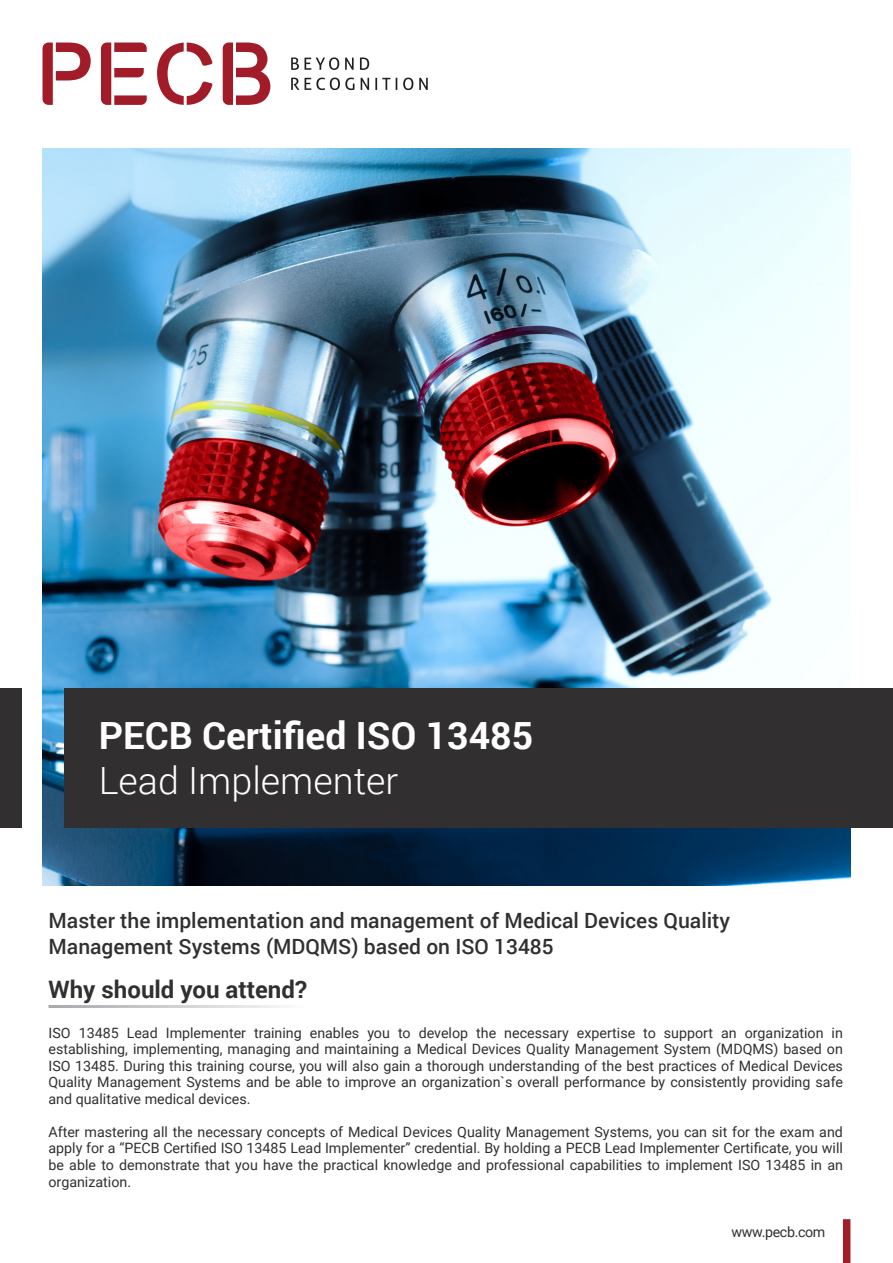
<style>
.page{position:relative;width:893px;height:1263px;background:#fff}
.page>*{position:absolute;margin:0;border:0;box-sizing:border-box;transform-origin:0 0}
.t1{font:700 37.5px "Roboto";color:#fff}
.t2{font:300 37.5px "Roboto";color:#fff}
.t3{font:700 24px "Roboto";color:#312f30}
.t4{font:500 21px/25.2px "Roboto";color:#312f30}
.Bullet_Points{font:14.25px/16.5px "Roboto";color:#312f30;text-align:justify}
.Bullet_Points-2{font:14.25px "Roboto";letter-spacing:-.025em;color:#312f30}
</style>
<div class="page">
<img style="left:43px;top:149px;width:807px;height:736px">
<div style="left:843px;top:1219px;width:7px;height:44px;background:#a11e29"></div>
<div style="left:65px;top:688px;width:828px;height:140px;background:#312f30"></div>
<div style="left:0;top:688px;width:21px;height:140px;background:#312f30"></div>
<svg style="left:43px;top:43px;width:48px;height:62px"></svg>
<svg style="left:101px;top:43px;width:46px;height:62px"></svg>
<svg style="left:157px;top:43px;width:55px;height:62px"></svg>
<svg style="left:223px;top:43px;width:47px;height:62px"></svg>
<svg style="left:291px;top:57px;width:48px;height:13px"></svg>
<svg style="left:345px;top:58px;width:9px;height:12px"></svg>
<svg style="left:360px;top:57px;width:9px;height:13px"></svg>
<svg style="left:291px;top:78px;width:8px;height:12px"></svg>
<svg style="left:305px;top:78px;width:49px;height:12px"></svg>
<svg style="left:361px;top:78px;width:8px;height:12px"></svg>
<svg style="left:375px;top:78px;width:15px;height:12px"></svg>
<svg style="left:396px;top:78px;width:1px;height:12px"></svg>
<svg style="left:403px;top:78px;width:10px;height:12px"></svg>
<svg style="left:419px;top:78px;width:9px;height:12px"></svg>
<p class="t1" style="left:99px;top:709px;width:436px">PECB Certified ISO 13485</p>
<p class="t2" style="left:99px;top:754px;width:301px">Lead Implementer</p>
<p class="t4" style="left:49px;top:907px;width:683px">Master the implementation and management of Medical Devices Quality<br>Management Systems (MDQMS) based on ISO 13485</p>
<p class="t3" style="left:49px;top:972px;width:260px">Why should you attend?</p>
<p class="Bullet_Points" style="left:49px;top:1024px;width:796px">ISO 13485 Lead Implementer training enables you to develop the necessary expertise to support an organization in establishing, implementing, managing and maintaining a Medical Devices Quality Management System (MDQMS) based on ISO 13485. During this training course, you will also gain a thorough understanding of the best practices of Medical Devices Quality Management Systems and be able to improve an organization`s overall performance by consistently providing safe and qualitative medical devices.</p>
<p class="Bullet_Points" style="left:49px;top:1123px;width:796px">After mastering all the necessary concepts of Medical Devices Quality Management Systems, you can sit for the exam and apply for a “PECB Certified ISO 13485 Lead Implementer” credential. By holding a PECB Lead Implementer Certificate, you will be able to demonstrate that you have the practical knowledge and professional capabilities to implement ISO 13485 in an organization.</p>
<p class="Bullet_Points-2" style="left:731px;top:1221px;width:95px">www.pecb.com</p>
</div>
